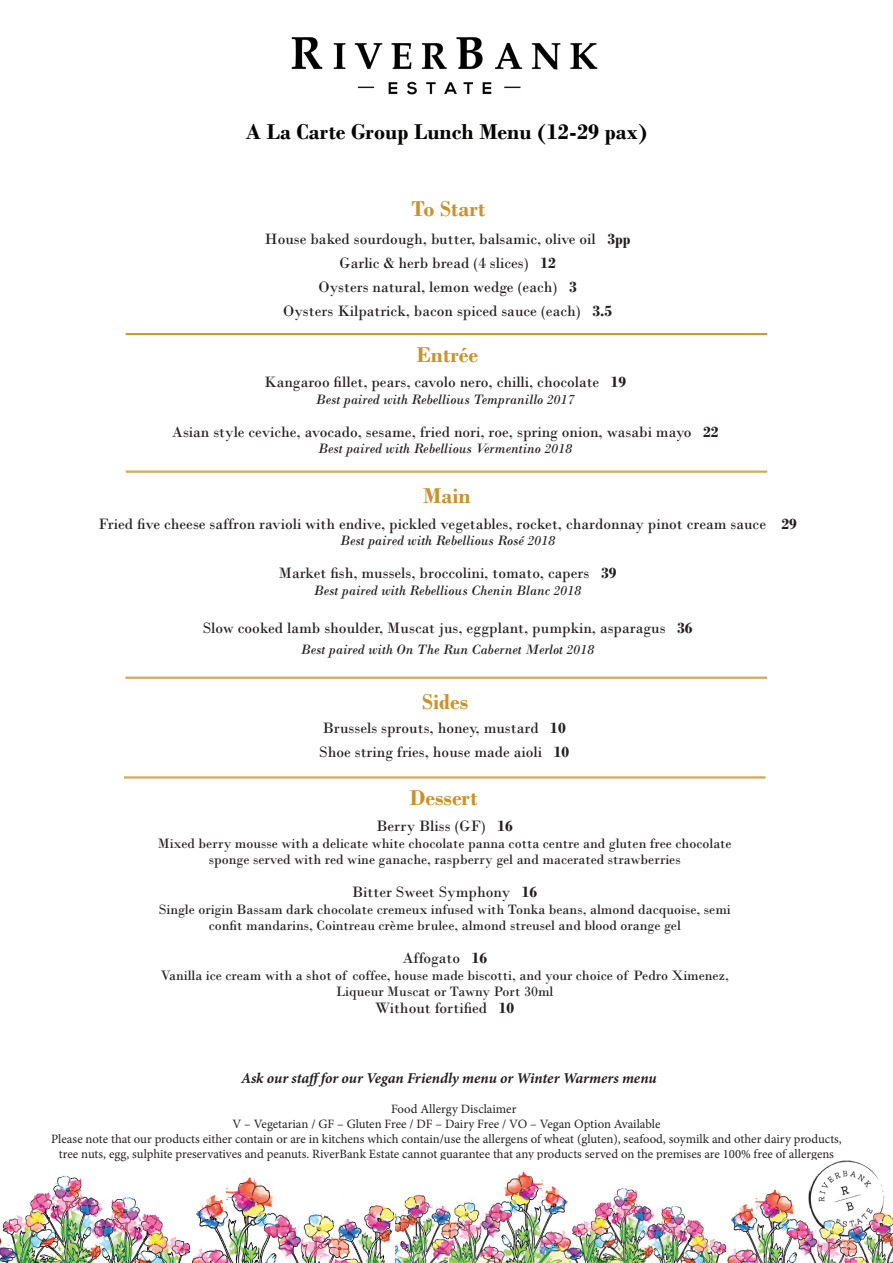
<style>
.page{position:relative;width:893px;height:1263px;background:#fff}
.page>*{position:absolute;margin:0;border:0;box-sizing:border-box;transform-origin:0 0}
.t1{font:700 22.5px "Bodoni";color:#040503}
.t2{font:700 22.5px "Bodoni";color:#cc922a}
.t3{font:15.75px "Bodoni";color:#231f20}
.t4{font:italic 700 15px "Minion Pro";letter-spacing:-.005em;color:#231f20}
.t5{font:14.25px/16.5px "Bodoni";color:#231f20;text-align:center}
.t6{font:italic 14.25px "Bodoni";color:#231f20}
.t7{font:12.75px "Minion Pro";color:#231f20}
.s1{font-weight:700}
</style>
<div class="page">
<img style="left:0;top:1175px;width:395px;height:88px">
<img style="left:395px;top:1161px;width:498px;height:102px">
<img style="left:291px;top:37px;width:307px;height:58px">
<hr style="left:126px;top:333px;width:641px;height:1px;background:#cc922a">
<hr style="left:126px;top:334px;width:641px;height:1px;background:#cc922a">
<hr style="left:126px;top:471px;width:641px;height:1px;background:#cc922a">
<hr style="left:126px;top:472px;width:641px;height:1px;background:#cc922a">
<hr style="left:126px;top:677px;width:641px;height:1px;background:#cc922a">
<hr style="left:126px;top:678px;width:641px;height:1px;background:#cc922a">
<hr style="left:124px;top:777px;width:642px;height:1px;background:#cc922a">
<hr style="left:124px;top:778px;width:642px;height:1px;background:#cc922a">
<p class="t1" style="left:245px;top:119px;width:403px">A La Carte Group Lunch Menu (12-29 pax)</p>
<p class="t2" style="left:411px;top:195px;width:76px">To Start</p>
<p class="t3" style="left:265px;top:230px;width:367px">House baked sourdough, butter, balsamic, olive oil <span class="s1">3pp</span></p>
<p class="t3" style="left:340px;top:254px;width:218px">Garlic &amp; herb bread (4 slices) <span class="s1">12</span></p>
<p class="t3" style="left:319px;top:278px;width:260px">Oysters natural, lemon wedge (each) <span class="s1">3</span></p>
<p class="t3" style="left:283px;top:302px;width:330px">Oysters Kilpatrick, bacon spiced sauce (each) <span class="s1">3.5</span></p>
<p class="t2" style="left:416px;top:342px;width:63px">Entrée</p>
<p class="t3" style="left:264px;top:373px;width:364px">Kangaroo fillet, pears, cavolo nero, chilli, chocolate <span class="s1">19</span></p>
<p class="t6" style="left:316px;top:391px;width:260px">Best paired with Rebellious Tempranillo 2017</p>
<p class="t3" style="left:172px;top:422px;width:548px">Asian style ceviche, avocado, sesame, fried nori, roe, spring onion, wasabi mayo <span class="s1">22</span></p>
<p class="t6" style="left:318px;top:440px;width:256px">Best paired with Rebellious Vermentino 2018</p>
<p class="t2" style="left:423px;top:482px;width:49px">Main</p>
<p class="t3" style="left:98px;top:514px;width:700px">Fried five cheese saffron ravioli with endive, pickled vegetables, rocket, chardonnay pinot cream sauce <span class="s1">29</span></p>
<p class="t6" style="left:340px;top:532px;width:217px">Best paired with Rebellious Rosé 2018</p>
<p class="t3" style="left:279px;top:564px;width:339px">Market fish, mussels, broccolini, tomato, capers <span class="s1">39</span></p>
<p class="t6" style="left:314px;top:582px;width:269px">Best paired with Rebellious Chenin Blanc 2018</p>
<p class="t3" style="left:203px;top:618px;width:491px">Slow cooked lamb shoulder, Muscat jus, eggplant, pumpkin, asparagus <span class="s1">36</span></p>
<p class="t6" style="left:301px;top:641px;width:295px">Best paired with On The Run Cabernet Merlot 2018</p>
<p class="t2" style="left:422px;top:688px;width:48px">Sides</p>
<p class="t3" style="left:323px;top:718px;width:244px">Brussels sprouts, honey, mustard <span class="s1">10</span></p>
<p class="t3" style="left:319px;top:742px;width:251px">Shoe string fries, house made aioli <span class="s1">10</span></p>
<p class="t2" style="left:410px;top:784px;width:69px">Dessert</p>
<p class="t3" style="left:377px;top:816px;width:138px">Berry Bliss (GF) <span class="s1">16</span></p>
<p class="t5" style="left:158px;top:835px;width:575px">Mixed berry mousse with a delicate white chocolate panna cotta centre and gluten free chocolate sponge served with red wine ganache, raspberry gel and macerated strawberries</p>
<p class="t3" style="left:352px;top:882px;width:187px">Bitter Sweet Symphony <span class="s1">16</span></p>
<p class="t5" style="left:159px;top:901px;width:574px">Single origin Bassam dark chocolate cremeux infused with Tonka beans, almond dacquoise, semi confit mandarins, Cointreau crème brulee, almond streusel and blood orange gel</p>
<p class="t3" style="left:402px;top:948px;width:86px">Affogato <span class="s1">16</span></p>
<p class="t5" style="left:161px;top:967px;width:570px">Vanilla ice cream with a shot of coffee, house made biscotti, and your choice of Pedro Ximenez,<br>Liqueur Muscat or Tawny Port 30ml</p>
<p class="t3" style="left:375px;top:998px;width:141px">Without fortified <span class="s1">10</span></p>
<p class="t4" style="left:241px;top:1068px;width:417px">Ask our staff for our Vegan Friendly menu or Winter Warmers menu</p>
<p class="t7" style="left:391px;top:1100px;width:127px">Food Allergy Disclaimer</p>
<p class="t7" style="left:232px;top:1115px;width:430px">V – Vegetarian / GF – Gluten Free / DF – Dairy Free / VO – Vegan Option Available</p>
<p class="t7" style="left:51px;top:1130px;width:792px">Please note that our products either contain or are in kitchens which contain/use the allergens of wheat (gluten), seafood, soymilk and other dairy products,</p>
<p class="t7" style="left:59px;top:1145px;width:776px">tree nuts, egg, sulphite preservatives and peanuts. RiverBank Estate cannot guarantee that any products served on the premises are 100% free of allergens</p>
</div>
